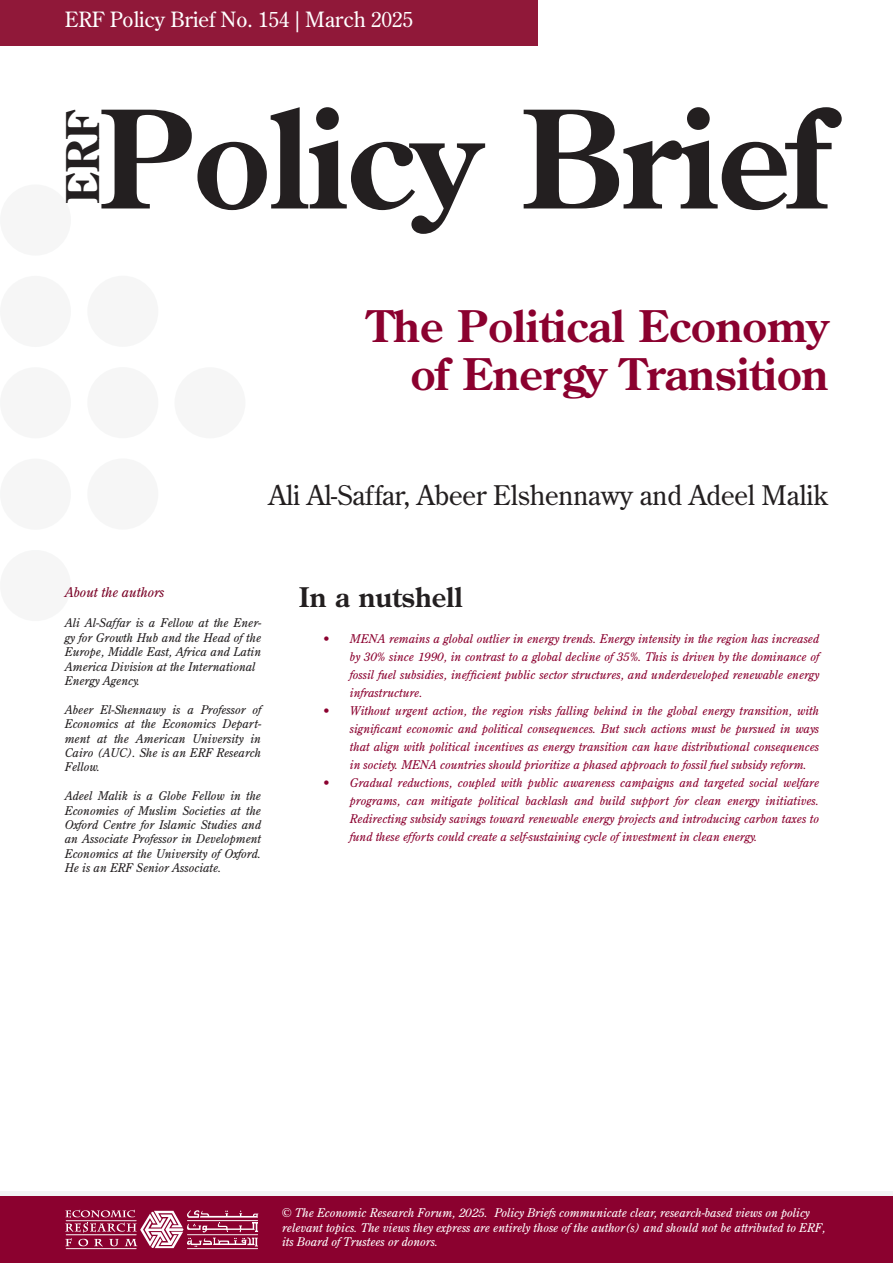
<style>
.page{position:relative;width:893px;height:1263px;background:#fff}
.page>*{position:absolute;margin:0;border:0;box-sizing:border-box;transform-origin:0 0}
.t1{font:700 135px "Century Old Style Std";letter-spacing:-.015em;color:#231f20}
.t2{font:700 45px "Century Old Style Std";color:#231f20}
.t3{font:700 43.5px/48px "Century Old Style Std";letter-spacing:-.005em;color:#8b012f;text-align:right}
.t4{font:27px "Century Old Style Std";letter-spacing:-.005em;color:#231f20}
.t5{font:700 27px "Century Old Style Std";color:#231f20}
.t6{font:21px "Century Old Style Std";color:#fff}
.t7{font:italic 13.5px "Century Old Style Std";color:#790025}
.t8{font:italic 12px/18px "Century Old Style Std";color:#8b012f;text-align:justify}
.t9{font:italic 12px/14.4px "Century Old Style Std";color:#231f20;text-align:justify}
.t10{font:italic 12px/14.4px "Century Old Style Std";color:#fff}
</style>
<div class="page">
<div style="left:0;top:1191px;width:893px;height:5px;background:#f2f3f4"></div>
<div style="left:0;top:0;width:538px;height:45px;background:#901839"></div>
<div style="left:0;top:184px;width:71px;height:72px;background:#f6f6f6;border-radius:50%"></div>
<div style="left:0;top:276px;width:71px;height:71px;background:#f6f6f6;border-radius:50%"></div>
<div style="left:0;top:367px;width:71px;height:71px;background:#f6f6f6;border-radius:50%"></div>
<div style="left:0;top:459px;width:71px;height:71px;background:#f6f6f6;border-radius:50%"></div>
<div style="left:87px;top:276px;width:71px;height:71px;background:#f6f6f6;border-radius:50%"></div>
<div style="left:87px;top:367px;width:71px;height:71px;background:#f6f6f6;border-radius:50%"></div>
<div style="left:87px;top:458px;width:71px;height:72px;background:#f6f6f6;border-radius:50%"></div>
<div style="left:174px;top:367px;width:71px;height:71px;background:#f6f6f6;border-radius:50%"></div>
<div style="left:0;top:1196px;width:893px;height:67px;background:#8b012f"></div>
<svg style="left:65px;top:1210px;width:194px;height:39px"></svg>
<h3 class="t6" style="left:65px;top:6px;width:350px">ERF Policy Brief No. 154 | March 2025</h3>
<h1 class="t1" style="left:98px;top:70px;width:732px">Policy Brief</h1>
<h2 class="t2" style="left:53px;top:204px;width:96px;rotate:-90deg">ERF</h2>
<h3 class="t3" style="left:367px;top:302px;width:462px">The Political Economy of Energy Transition</h3>
<h3 class="t4" style="left:268px;top:477px;width:561px">Ali Al-Saffar, Abeer Elshennawy and Adeel Malik</h3>
<p class="t7" style="left:65px;top:583px;width:101px">About the authors</p>
<p class="t9" style="left:65px;top:616px;width:198px;text-align:left">Ali Al-Saffar is a Fellow at the Ener&shy;gy for Growth Hub and the Head of the<br>Europe, Middle East, Africa and Latin<br>America Division at the International<br>Energy Agency.</p>
<p class="t9" style="left:65px;top:702px;width:198px">Abeer El-Shennawy is a Professor of Economics at the Economics Depart&shy;ment at the American University in Cairo (AUC). She is an ERF Research Fellow.</p>
<p class="t9" style="left:65px;top:789px;width:198px">Adeel Malik is a Globe Fellow in the Economies of Muslim Societies at the Oxford Centre for Islamic Studies and an Associate Professor in Development Economics at the University of Oxford.<br>He is an ERF Senior Associate.</p>
<h3 class="t5" style="left:299px;top:580px;width:165px">In a nutshell</h3>
<p class="t8" style="left:350px;top:630px;width:471px;text-indent:-27px">• MENA remains a global outlier in energy trends. Energy intensity in the region has increased by 30% since 1990, in contrast to a global decline of 35%. This is driven by the dominance of fossil fuel subsidies, inefficient public sector structures, and underdeveloped renewable energy infrastructure.</p>
<p class="t8" style="left:350px;top:702px;width:471px;text-indent:-27px">• Without urgent action, the region risks falling behind in the global energy transition, with significant economic and political consequences. But such actions must be pursued in ways that align with political incentives as energy transition can have distributional consequences in society. MENA countries should prioritize a phased approach to fossil fuel subsidy reform.</p>
<p class="t8" style="left:350px;top:774px;width:471px;text-indent:-27px">• Gradual reductions, coupled with public awareness campaigns and targeted social welfare programs, can mitigate political backlash and build support for clean energy initiatives.<br>Redirecting subsidy savings toward renewable energy projects and introducing carbon taxes to fund these efforts could create a self-sustaining cycle of investment in clean energy.</p>
<p class="t10" style="left:282px;top:1206px;width:545px">© The Economic Research Forum, 2025. Policy Briefs communicate clear, research-based views on policy relevant topics. The views they express are entirely those of the author(s) and should not be attributed to ERF, its Board of Trustees or donors.</p>
</div>
